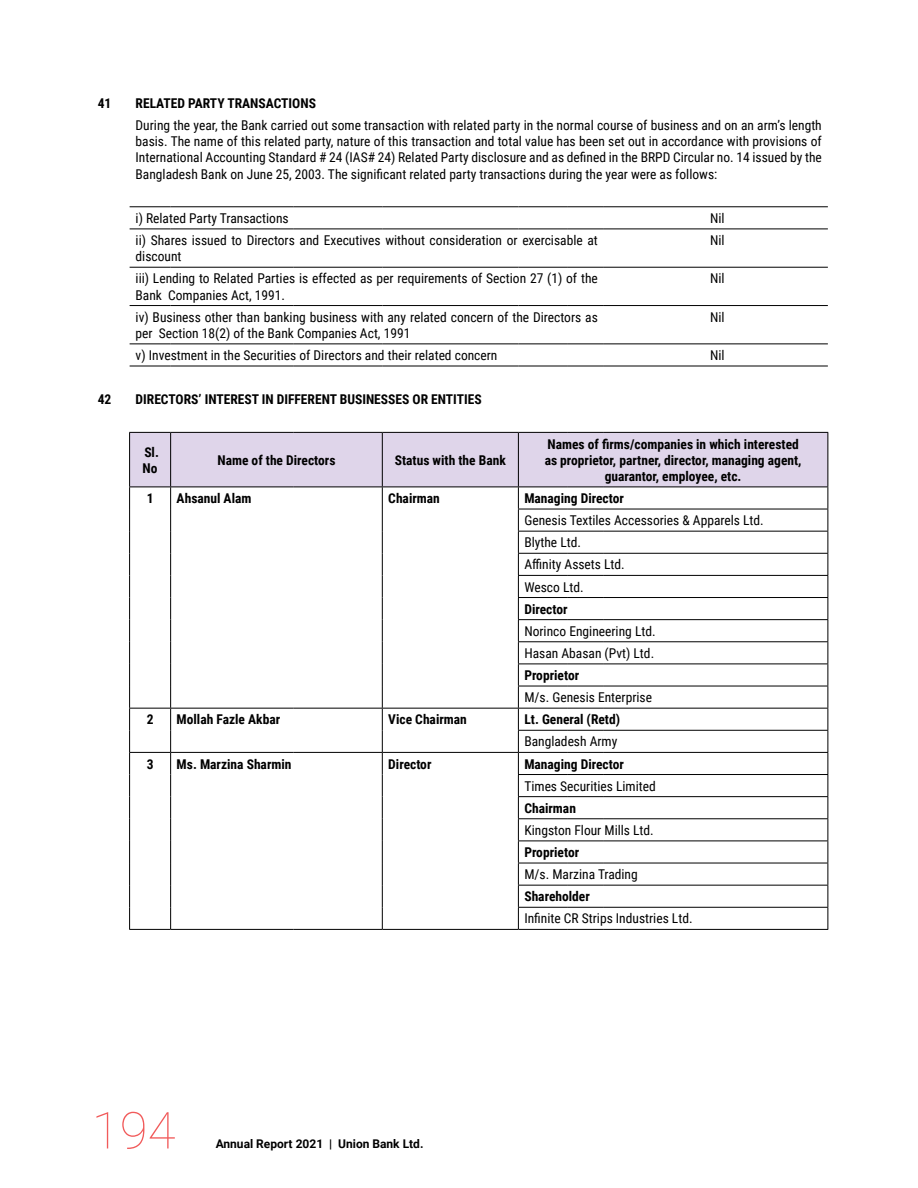
<style>
.page{position:relative;width:918px;height:1188px;background:#fff}
.page>*{position:absolute;margin:0;border:0;box-sizing:border-box;transform-origin:0 0}
.t1{font:100 51px "Roboto";color:#f15b5b}
.t2{font:13.5px/16.2px "Roboto Condensed";color:#000}
.t3{font:700 13.5px/16.2px "Roboto Condensed";color:#000}
.t4{font:700 12px "Roboto";color:#000}
</style>
<div class="page">
<hr style="left:130px;top:206px;width:41px;height:1px;background:#000">
<hr style="left:171px;top:206px;width:123px;height:1px;background:#000">
<hr style="left:294px;top:206px;width:88px;height:1px;background:#000">
<hr style="left:382px;top:206px;width:136px;height:1px;background:#000">
<hr style="left:518px;top:206px;width:50px;height:1px;background:#000">
<hr style="left:568px;top:206px;width:36px;height:1px;background:#000">
<hr style="left:604px;top:206px;width:224px;height:1px;background:#000">
<hr style="left:130px;top:229px;width:41px;height:1px;background:#000">
<hr style="left:171px;top:229px;width:123px;height:1px;background:#000">
<hr style="left:294px;top:229px;width:88px;height:1px;background:#000">
<hr style="left:382px;top:229px;width:136px;height:1px;background:#000">
<hr style="left:518px;top:229px;width:50px;height:1px;background:#000">
<hr style="left:568px;top:229px;width:36px;height:1px;background:#000">
<hr style="left:604px;top:229px;width:224px;height:1px;background:#000">
<hr style="left:130px;top:267px;width:41px;height:1px;background:#000">
<hr style="left:171px;top:267px;width:123px;height:1px;background:#000">
<hr style="left:294px;top:267px;width:88px;height:1px;background:#000">
<hr style="left:382px;top:267px;width:136px;height:1px;background:#000">
<hr style="left:518px;top:267px;width:50px;height:1px;background:#000">
<hr style="left:568px;top:267px;width:36px;height:1px;background:#000">
<hr style="left:604px;top:267px;width:224px;height:1px;background:#000">
<hr style="left:130px;top:305px;width:41px;height:1px;background:#000">
<hr style="left:171px;top:305px;width:123px;height:1px;background:#000">
<hr style="left:294px;top:305px;width:88px;height:1px;background:#000">
<hr style="left:382px;top:305px;width:136px;height:1px;background:#000">
<hr style="left:518px;top:305px;width:50px;height:1px;background:#000">
<hr style="left:568px;top:305px;width:36px;height:1px;background:#000">
<hr style="left:604px;top:305px;width:224px;height:1px;background:#000">
<hr style="left:130px;top:344px;width:41px;height:1px;background:#000">
<hr style="left:171px;top:344px;width:123px;height:1px;background:#000">
<hr style="left:294px;top:344px;width:88px;height:1px;background:#000">
<hr style="left:382px;top:344px;width:136px;height:1px;background:#000">
<hr style="left:518px;top:344px;width:50px;height:1px;background:#000">
<hr style="left:568px;top:344px;width:36px;height:1px;background:#000">
<hr style="left:604px;top:344px;width:224px;height:1px;background:#000">
<hr style="left:130px;top:366px;width:41px;height:1px;background:#000">
<hr style="left:171px;top:366px;width:123px;height:1px;background:#000">
<hr style="left:294px;top:366px;width:88px;height:1px;background:#000">
<hr style="left:382px;top:366px;width:136px;height:1px;background:#000">
<hr style="left:518px;top:366px;width:50px;height:1px;background:#000">
<hr style="left:568px;top:366px;width:36px;height:1px;background:#000">
<hr style="left:604px;top:366px;width:224px;height:1px;background:#000">
<svg style="left:129px;top:432px;width:700px;height:497px"></svg>
<hr style="left:129px;top:929px;width:42px;height:1px;background:#000">
<hr style="left:171px;top:929px;width:123px;height:1px;background:#000">
<hr style="left:294px;top:929px;width:88px;height:1px;background:#000">
<hr style="left:382px;top:929px;width:136px;height:1px;background:#000">
<hr style="left:518px;top:929px;width:50px;height:1px;background:#000">
<hr style="left:568px;top:929px;width:36px;height:1px;background:#000">
<hr style="left:604px;top:929px;width:224px;height:1px;background:#000">
<p class="t3" style="left:98px;top:95px;width:15px">41</p>
<p class="t3" style="left:136px;top:95px;width:182px">RELATED PARTY TRANSACTIONS</p>
<p class="t2" style="left:136px;top:117px;width:688px;text-align:justify">During the year, the Bank carried out some transaction with related party in the normal course of business and on an arm’s length basis. The name of this related party, nature of this transaction and total value has been set out in accordance with provisions of International Accounting Standard # 24 (IAS# 24) Related Party disclosure and as defined in the BRPD Circular no. 14 issued by the Bangladesh Bank on June 25, 2003. The significant related party transactions during the year were as follows:</p>
<p class="t2" style="left:136px;top:210px;width:155px">i) Related Party Transactions</p>
<p class="t2" style="left:710px;top:210px;width:16px">Nil</p>
<p class="t2" style="left:136px;top:232px;width:464px">ii) Shares issued to Directors and Executives without consideration or exercisable at discount</p>
<p class="t2" style="left:710px;top:232px;width:16px">Nil</p>
<p class="t2" style="left:136px;top:270px;width:464px">iii) Lending to Related Parties is effected as per requirements of Section 27 (1) of the<br>Bank Companies Act, 1991.</p>
<p class="t2" style="left:710px;top:270px;width:16px">Nil</p>
<p class="t2" style="left:136px;top:308px;width:464px">iv) Business other than banking business with any related concern of the Directors as per Section 18(2) of the Bank Companies Act, 1991</p>
<p class="t2" style="left:710px;top:308px;width:16px">Nil</p>
<p class="t2" style="left:136px;top:347px;width:363px">v) Investment in the Securities of Directors and their related concern</p>
<p class="t2" style="left:710px;top:347px;width:16px">Nil</p>
<p class="t3" style="left:98px;top:391px;width:15px">42</p>
<p class="t3" style="left:136px;top:391px;width:348px">DIRECTORS’ INTEREST IN DIFFERENT BUSINESSES OR ENTITIES</p>
<p class="t3" style="left:143px;top:443px;width:18px">Sl.<br>No</p>
<p class="t3" style="left:217px;top:451px;width:120px">Name of the Directors</p>
<p class="t3" style="left:395px;top:451px;width:113px">Status with the Bank</p>
<p class="t3" style="left:545px;top:435px;width:258px;text-align:center">Names of firms/companies in which interested as proprietor, partner, director, managing agent, guarantor, employee, etc.</p>
<p class="t3" style="left:147px;top:490px;width:8px">1</p>
<p class="t3" style="left:177px;top:490px;width:76px">Ahsanul Alam</p>
<p class="t3" style="left:388px;top:490px;width:53px">Chairman</p>
<p class="t3" style="left:524px;top:490px;width:101px">Managing Director</p>
<p class="t2" style="left:524px;top:509px;width:241px;line-height:22.2px">Genesis Textiles Accessories &amp; Apparels Ltd.<br>Blythe Ltd.<br>Affinity Assets Ltd.<br>Wesco Ltd.</p>
<p class="t3" style="left:524px;top:600px;width:45px">Director</p>
<p class="t2" style="left:524px;top:619px;width:133px;line-height:22.2px">Norinco Engineering Ltd.<br>Hasan Abasan (Pvt) Ltd.</p>
<p class="t3" style="left:524px;top:667px;width:56px">Proprietor</p>
<p class="t2" style="left:524px;top:689px;width:129px">M/s. Genesis Enterprise</p>
<p class="t3" style="left:147px;top:711px;width:8px">2</p>
<p class="t3" style="left:177px;top:711px;width:105px">Mollah Fazle Akbar</p>
<p class="t3" style="left:388px;top:711px;width:80px">Vice Chairman</p>
<p class="t3" style="left:524px;top:711px;width:97px">Lt. General (Retd)</p>
<p class="t2" style="left:524px;top:733px;width:95px">Bangladesh Army</p>
<p class="t3" style="left:147px;top:755px;width:8px">3</p>
<p class="t3" style="left:177px;top:755px;width:116px">Ms. Marzina Sharmin</p>
<p class="t3" style="left:388px;top:755px;width:45px">Director</p>
<p class="t3" style="left:524px;top:755px;width:101px">Managing Director</p>
<p class="t2" style="left:524px;top:777px;width:133px">Times Securities Limited</p>
<p class="t3" style="left:524px;top:799px;width:53px">Chairman</p>
<p class="t2" style="left:524px;top:822px;width:131px">Kingston Flour Mills Ltd.</p>
<p class="t3" style="left:524px;top:844px;width:56px">Proprietor</p>
<p class="t2" style="left:524px;top:866px;width:115px">M/s. Marzina Trading</p>
<p class="t3" style="left:524px;top:888px;width:67px">Shareholder</p>
<p class="t2" style="left:524px;top:910px;width:170px">Infinite CR Strips Industries Ltd.</p>
<h1 class="t1" style="left:92px;top:1095px;width:85px">194</h1>
<p class="t4" style="left:216px;top:1136px;width:209px">Annual Report 2021 | Union Bank Ltd.</p>
</div>
